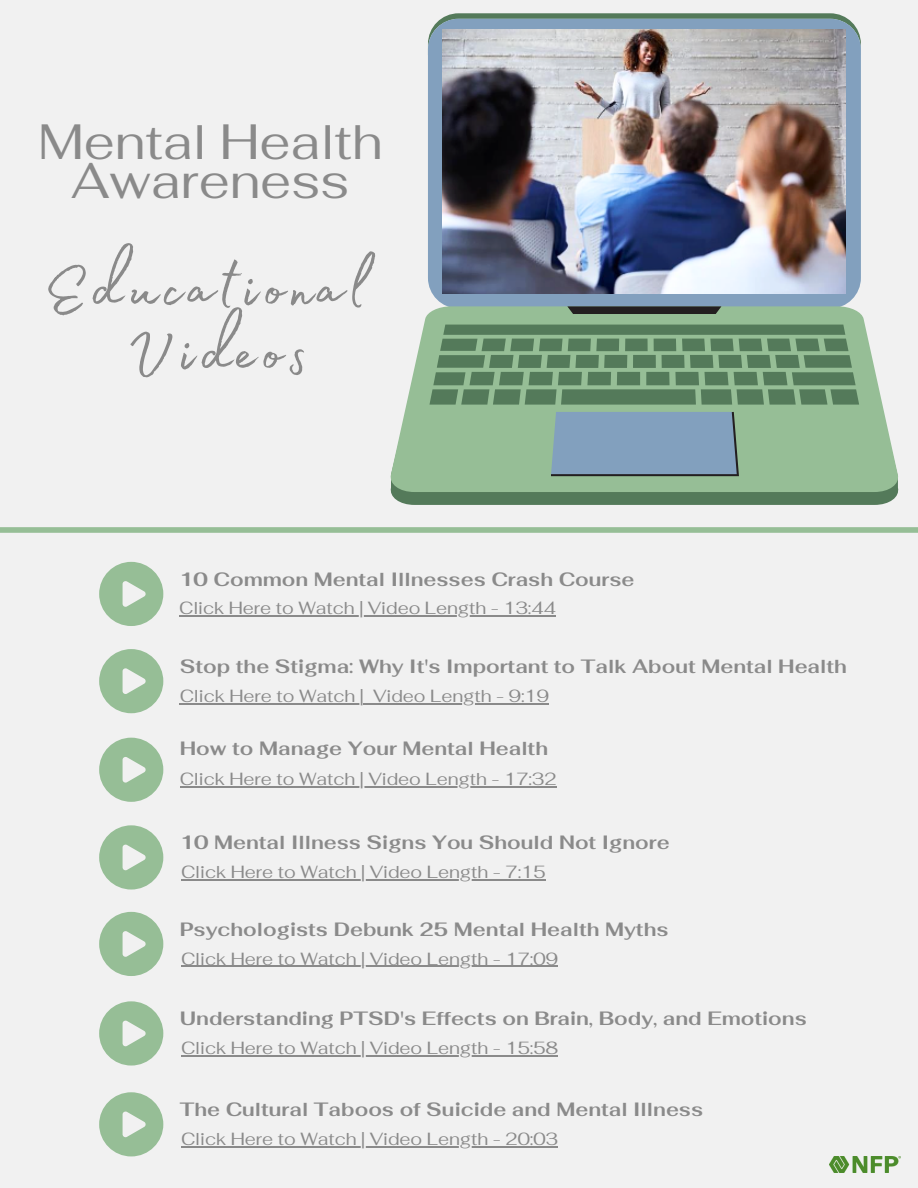
<style>
.page{position:relative;width:918px;height:1188px;background:#f1f1f1}
.page>*{position:absolute;margin:0;border:0;box-sizing:border-box;transform-origin:0 0}
.t1{font:81px/64.2px "Madelyn Fill";letter-spacing:.075em;color:#8a8a8a;text-align:center}
.t2{font:49.5px/38.2px "Fahkwang";letter-spacing:-.005em;color:#8a8a8a;text-align:center}
.t3{font:700 19.2px "Fahkwang";color:#8a8a8a}
.t4{font:17.55px "Fahkwang";letter-spacing:-.005em;color:#8a8a8a}
</style>
<div class="page">
<div style="left:0;top:527px;width:918px;height:6px;background:#96be96"></div>
<svg style="left:99px;top:562px;width:64px;height:64px"></svg>
<hr style="left:179px;top:615px;width:377px;height:2px;background:#8a8a8a">
<svg style="left:99px;top:738px;width:64px;height:64px"></svg>
<hr style="left:180px;top:787px;width:377px;height:1px;background:#8a8a8a">
<svg style="left:99px;top:649px;width:64px;height:64px"></svg>
<hr style="left:180px;top:703px;width:184px;height:1px;background:#8a8a8a">
<hr style="left:373px;top:703px;width:176px;height:1px;background:#8a8a8a">
<svg style="left:99px;top:1001px;width:64px;height:65px"></svg>
<hr style="left:181px;top:1055px;width:377px;height:1px;background:#8a8a8a">
<svg style="left:99px;top:1092px;width:64px;height:64px"></svg>
<hr style="left:181px;top:1146px;width:377px;height:1px;background:#8a8a8a">
<svg style="left:99px;top:912px;width:64px;height:64px"></svg>
<hr style="left:181px;top:966px;width:377px;height:1px;background:#8a8a8a">
<svg style="left:99px;top:825px;width:64px;height:65px"></svg>
<hr style="left:181px;top:879px;width:365px;height:1px;background:#8a8a8a">
<img style="left:830px;top:1156px;width:71px;height:17px">
<svg style="left:391px;top:13px;width:507px;height:492px;fill:#547a5a"></svg>
<svg style="left:428px;top:19px;width:433px;height:19px;background:#85a2bc"></svg>
<svg style="left:390px;top:38px;width:509px;height:454px"></svg>
<svg style="left:429px;top:325px;width:430px;height:80px;background:#6c926f"></svg>
<svg style="left:551px;top:294px;width:263px;height:182px;background:#789b8c"></svg>
<img style="left:443px;top:29px;width:403px;height:265px">
<h2 class="t2" style="left:38px;top:123px;width:346px">Mental Health<br>Awareness</h2>
<h1 class="t1" style="left:44px;top:242px;width:326px">Educational<br>Videos</h1>
<p class="t3" style="left:179px;top:567px;width:457px">10 Common Mental Illnesses Crash Course</p>
<p class="t4" style="left:179px;top:597px;width:378px">Click Here to Watch | Video Length - 13:44</p>
<p class="t3" style="left:180px;top:653px;width:669px">Stop the Stigma: Why It's Important to Talk About Mental Health</p>
<p class="t4" style="left:180px;top:684px;width:371px">Click Here to Watch | Video Length - 9:19</p>
<p class="t3" style="left:180px;top:736px;width:370px">How to Manage Your Mental Health</p>
<p class="t4" style="left:180px;top:768px;width:378px">Click Here to Watch | Video Length - 17:32</p>
<p class="t3" style="left:180px;top:830px;width:491px">10 Mental Illness Signs You Should Not Ignore</p>
<p class="t4" style="left:181px;top:860px;width:366px">Click Here to Watch | Video Length - 7:15</p>
<p class="t3" style="left:180px;top:916px;width:490px">Psychologists Debunk 25 Mental Health Myths</p>
<p class="t4" style="left:181px;top:947px;width:378px">Click Here to Watch | Video Length - 17:09</p>
<p class="t3" style="left:180px;top:1006px;width:628px">Understanding PTSD's Effects on Brain, Body, and Emotions</p>
<p class="t4" style="left:181px;top:1036px;width:378px">Click Here to Watch | Video Length - 15:58</p>
<p class="t3" style="left:180px;top:1097px;width:525px">The Cultural Taboos of Suicide and Mental Illness</p>
<p class="t4" style="left:181px;top:1127px;width:378px">Click Here to Watch | Video Length - 20:03</p>
</div>
